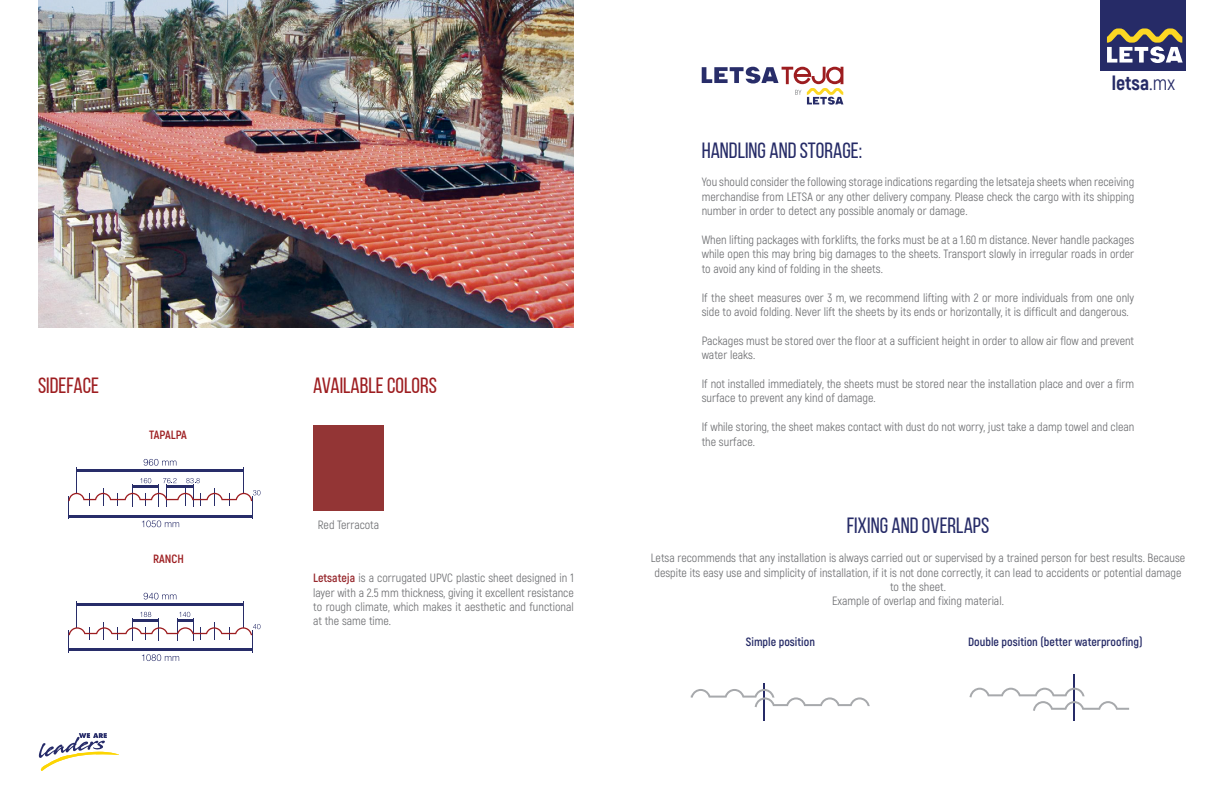
<style>
.page{position:relative;width:1224px;height:792px;background:#fff}
.page>*{position:absolute;margin:0;border:0;box-sizing:border-box;transform-origin:0 0}
.t1{font:22px "Bebas Neue";color:#262b67}
.t2{font:22px "Bebas Neue";color:#9d1d20}
.t3{font:800 20px "Akrobat";color:#262b67}
.t4{font:12px/14.4px "Akrobat";color:#6d6e71}
.t5{font:700 12px "Akrobat";color:#262b67}
.t6{font:700 12px "Akrobat";letter-spacing:-.02em;color:#9d1d20}
.t7{font:700 12px "Akrobat";color:#9d1d20}
.s1{font-weight:700;color:#97282d}
.s2{font-weight:400}
</style>
<div class="page">
<div style="left:1101px;top:0;width:85px;height:71px;background:#262b67"></div>
<svg style="left:1107px;top:28px;width:76px;height:35px"></svg>
<svg style="left:38px;top:733px;width:81px;height:38px"></svg>
<img style="left:38px;top:0;width:536px;height:327px">
<svg style="left:68px;top:593px;width:193px;height:68px"></svg>
<svg style="left:68px;top:459px;width:193px;height:68px"></svg>
<div style="left:313px;top:425px;width:71px;height:85px;background:#933535"></div>
<hr style="left:763px;top:684px;width:2px;height:37px;background:#262b67">
<svg style="left:691px;top:689px;width:179px;height:18px"></svg>
<hr style="left:1073px;top:675px;width:2px;height:46px;background:#262b67">
<svg style="left:969px;top:688px;width:160px;height:23px"></svg>
<svg style="left:702px;top:67px;width:141px;height:38px"></svg>
<h1 class="t2" style="left:38px;top:374px;width:63px">SIDEFACE</h1>
<p class="t6" style="left:149px;top:428px;width:39px">TAPALPA</p>
<p class="t7" style="left:153px;top:551px;width:32px">RANCH</p>
<h1 class="t2" style="left:313px;top:374px;width:125px">AVAILABLE COLORS</h1>
<p class="t4" style="left:318px;top:518px;width:63px">Red Terracota</p>
<p class="t4" style="left:313px;top:571px;width:262px;text-align:justify"><span class="s1">Letsateja</span> is a corrugated UPVC plastic sheet designed in 1 layer with a 2.5 mm thickness, giving it excellent resistance to rough climate, which makes it aesthetic and functional at the same time.</p>
<h2 class="t3" style="left:1112px;top:70px;width:65px">letsa<span class="s2">.mx</span></h2>
<h1 class="t1" style="left:702px;top:138px;width:162px">HANDLING AND STORAGE:</h1>
<p class="t4" style="left:702px;top:175px;width:434px;text-align:justify">You should consider the following storage indications regarding the letsateja sheets when receiving merchandise from LETSA or any other delivery company. Please check the cargo with its shipping number in order to detect any possible anomaly or damage.</p>
<p class="t4" style="left:702px;top:233px;width:434px;text-align:justify">When lifting packages with forklifts, the forks must be at a 1.60 m distance. Never handle packages while open this may bring big damages to the sheets. Transport slowly in irregular roads in order to avoid any kind of folding in the sheets.</p>
<p class="t4" style="left:702px;top:290px;width:434px">If the sheet measures over 3 m, we recommend lifting with 2 or more individuals from one only side to avoid folding. Never lift the sheets by its ends or horizontally, it is difficult and dangerous.</p>
<p class="t4" style="left:702px;top:333px;width:434px">Packages must be stored over the floor at a sufficient height in order to allow air flow and prevent water leaks.</p>
<p class="t4" style="left:702px;top:377px;width:434px">If not installed immediately, the sheets must be stored near the installation place and over a firm surface to prevent any kind of damage.</p>
<p class="t4" style="left:702px;top:420px;width:434px">If while storing, the sheet makes contact with dust do not worry, just take a damp towel and clean the surface.</p>
<h1 class="t1" style="left:847px;top:514px;width:144px">FIXING AND OVERLAPS</h1>
<p class="t4" style="left:651px;top:551px;width:536px;text-align:center">Letsa recommends that any installation is always carried out or supervised by a trained person for best results. Because despite its easy use and simplicity of installation, if it is not done correctly, it can lead to accidents or potential damage to the sheet.<br>Example of overlap and fixing material.</p>
<p class="t5" style="left:746px;top:634px;width:71px">Simple position</p>
<p class="t5" style="left:968px;top:634px;width:176px">Double position (better waterproofing)</p>
</div>
